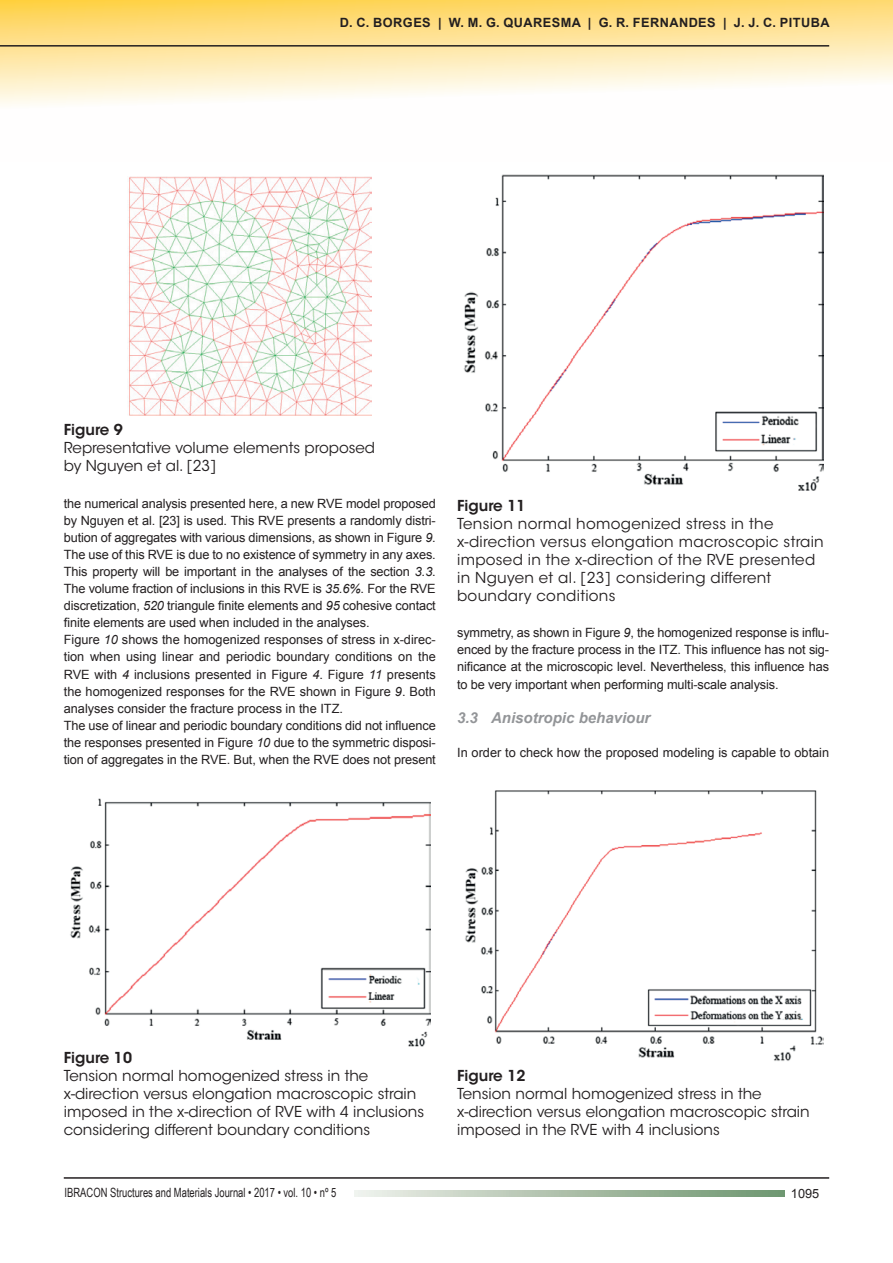
<style>
.page{position:relative;width:893px;height:1263px;background:#fff}
.page>*{position:absolute;margin:0;border:0;box-sizing:border-box;transform-origin:0 0}
.t1{font:15px/18px "ITC Avant Garde Std";color:#231f20}
.t2{font:15px/18px "ITC Avant Garde Std";letter-spacing:.02em;color:#231f20}
.t3{font:600 15px "ITC Avant Garde Std";color:#231f20}
.t4{font:italic 700 15px "Arial";color:#939598}
.t5{font:12.75px/17.1px "Arial";letter-spacing:-.01em;color:#231f20}
.t6{font:12.75px "Arial Narrow";color:#231f20;scale:.9 1}
.t7{font:700 12.75px "Arial";letter-spacing:.035em;color:#231f20}
.s1{font-style:italic}
</style>
<div class="page">
<svg style="left:0;top:0;width:893px;height:105px"></svg>
<hr style="left:64px;top:1177px;width:765px;height:2px;background:#231f20">
<hr style="left:0;top:45px;width:829px;height:2px;background:#231f20">
<svg style="left:354px;top:1190px;width:431px;height:6px;background:#acc0aa"></svg>
<img style="left:128px;top:177px;width:244px;height:238px">
<img style="left:70px;top:799px;width:361px;height:247px">
<img style="left:463px;top:174px;width:361px;height:317px">
<img style="left:465px;top:791px;width:359px;height:270px">
<p class="t7" style="left:340px;top:14px;width:491px">D. C. BORGES | W. M. G. QUARESMA | G. R. FERNANDES | J. J. C. PITUBA</p>
<p class="t3" style="left:64px;top:420px;width:61px">Figure 9</p>
<p class="t1" style="left:64px;top:438px;width:313px">Representative volume elements proposed by Nguyen et al. [23]</p>
<p class="t5" style="left:64px;top:495px;width:374px">the numerical analysis presented here, a new RVE model proposed by Nguyen et al. [23] is used. This RVE presents a randomly distri&shy;bution of aggregates with various dimensions, as shown in Figure <span class="s1">9</span>.<br>The use of this RVE is due to no existence of symmetry in any axes.<br>This property will be important in the analyses of the section <span class="s1">3.3</span>.<br>The volume fraction of inclusions in this RVE is <span class="s1">35.6%</span>. For the RVE discretization, <span class="s1">520</span> triangule finite elements and <span class="s1">95</span> cohesive contact finite elements are used when included in the analyses.<br>Figure <span class="s1">10</span> shows the homogenized responses of stress in x-direc&shy;tion when using linear and periodic boundary conditions on the RVE with <span class="s1">4</span> inclusions presented in Figure <span class="s1">4</span>. Figure <span class="s1">11</span> presents the homogenized responses for the RVE shown in Figure <span class="s1">9</span>. Both analyses consider the fracture process in the ITZ.<br>The use of linear and periodic boundary conditions did not influence the responses presented in Figure <span class="s1">10</span> due to the symmetric disposi&shy;tion of aggregates in the RVE. But, when the RVE does not present</p>
<p class="t3" style="left:457px;top:496px;width:70px">Figure 11</p>
<p class="t2" style="left:457px;top:515px;width:368px">Tension normal homogenized stress in the x-direction versus elongation macroscopic strain imposed in the x-direction of the RVE presented in Nguyen et al. [23] considering different boundary conditions</p>
<p class="t5" style="left:457px;top:624px;width:374px;text-align:justify">symmetry, as shown in Figure <span class="s1">9</span>, the homogenized response is influ&shy;enced by the fracture process in the ITZ. This influence has not sig&shy;nificance at the microscopic level. Nevertheless, this influence has to be very important when performing multi-scale analysis.</p>
<p class="t4" style="left:457px;top:707px;width:195px">3.3 Anisotropic behaviour</p>
<p class="t5" style="left:457px;top:744px;width:374px">In order to check how the proposed modeling is capable to obtain</p>
<p class="t3" style="left:64px;top:1048px;width:70px">Figure 10</p>
<p class="t1" style="left:64px;top:1067px;width:362px">Tension normal homogenized stress in the x-direction versus elongation macroscopic strain imposed in the x-direction of RVE with 4 inclusions considering different boundary conditions</p>
<p class="t3" style="left:457px;top:1065px;width:70px">Figure 12</p>
<p class="t1" style="left:457px;top:1084px;width:354px">Tension normal homogenized stress in the x-direction versus elongation macroscopic strain imposed in the RVE with 4 inclusions</p>
<p class="t6" style="left:65px;top:1183px;width:303px">IBRACON Structures and Materials Journal • 2017 • vol. 10 • nº 5</p>
<p class="t5" style="left:791px;top:1185px;width:30px">1095</p>
</div>
